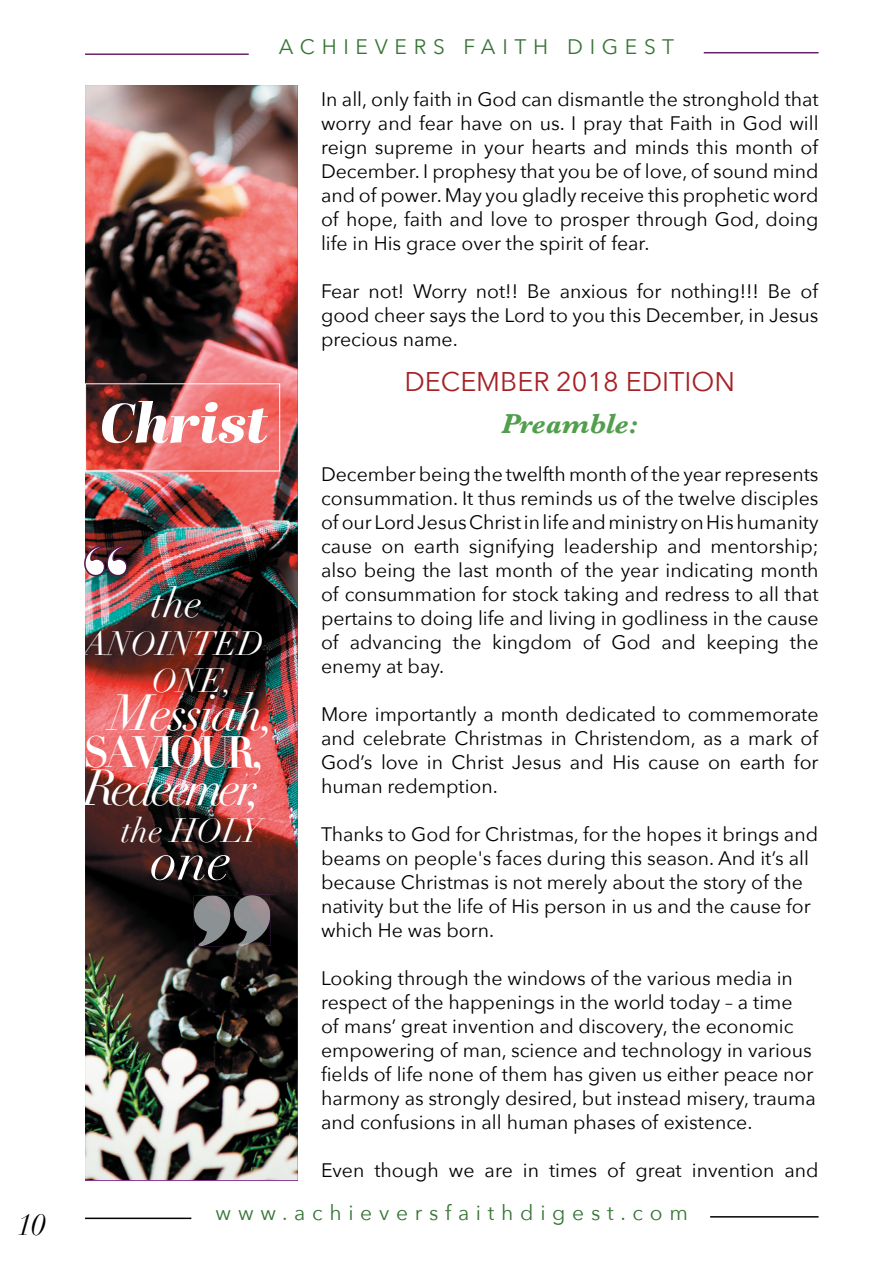
<style>
.page{position:relative;width:893px;height:1263px;background:#fff}
.page>*{position:absolute;margin:0;border:0;box-sizing:border-box;transform-origin:0 0}
.t1{font:97.5px "Elephant";color:#fff}
.t2{font:italic 55.5px "Abril Fatface";color:#fff}
.t3{font:italic 55.5px "Didot";color:#fff}
.t4{font:italic 49.5px "Didot";letter-spacing:-.08em;color:#fff}
.t5{font:italic 49.5px "Didot";letter-spacing:-.04em;color:#fff}
.t6{font:700 42.9px "Didot";letter-spacing:-.08em;color:#fff;scale:.91 1}
.t7{font:italic 40.5px "Didot";color:#fff}
.t8{font:italic 33px/37.5px "Didot";color:#fff}
.t9{font:italic 30px "Didot";color:#000}
.t10{font:italic 700 28.5px "Baskerville";color:#519f4d}
.t11{font:27px "Avenir Next";color:#a52126}
.t12{font:21px "Avenir Next";letter-spacing:.32em;color:#377536}
.t13{font:19.5px/24px "Avenir Next";color:#000;text-align:justify}
</style>
<div class="page">
<img style="left:85px;top:85px;width:213px;height:1095px">
<hr style="left:85px;top:53px;width:164px;height:2px;background:#672267">
<hr style="left:704px;top:52px;width:115px;height:1px;background:#672267">
<hr style="left:85px;top:1217px;width:106px;height:2px;background:#000">
<hr style="left:710px;top:1216px;width:109px;height:1px;background:#000">
<svg style="left:84px;top:544px;width:44px;height:33px"></svg>
<div style="left:85px;top:383px;width:195px;height:88px;border:1px solid #fff"></div>
<img style="left:193px;top:894px;width:78px;height:53px">
<h3 class="t9" style="left:17px;top:1206px;width:30px">10</h3>
<p class="t12" style="left:279px;top:29px;width:397px">ACHIEVERS FAITH DIGEST</p>
<h2 class="t2" style="left:100px;top:383px;width:169px">Christ</h2>
<h1 class="t1" style="left:84px;top:521px;width:46px">“</h1>
<h3 class="t7" style="left:151px;top:578px;width:52px">the</h3>
<h3 class="t8" style="left:152px;top:625px;width:114px;text-indent:-68px">ANOINTED<br>ONE,</h3>
<h3 class="t5" style="left:110px;top:682px;width:166px">Messiah,</h3>
<h3 class="t6" style="left:84px;top:725px;width:198px">SAVIOUR,</h3>
<h3 class="t4" style="left:84px;top:757px;width:179px">Redeemer,</h3>
<h3 class="t8" style="left:121px;top:812px;width:142px">the HOLY</h3>
<h2 class="t3" style="left:151px;top:826px;width:82px">one</h2>
<p class="t13" style="left:321px;top:86px;width:499px">In all, only faith in God can dismantle the stronghold that worry and fear have on us. I pray that Faith in God will reign supreme in your hearts and minds this month of December. I prophesy that you be of love, of sound mind and of power. May you gladly receive this prophetic word of hope, faith and love to prosper through God, doing life in His grace over the spirit of fear.</p>
<p class="t13" style="left:321px;top:278px;width:499px">Fear not! Worry not!! Be anxious for nothing!!! Be of good cheer says the Lord to you this December, in Jesus precious name.</p>
<h3 class="t11" style="left:404px;top:358px;width:332px">DECEMBER 2018 EDITION</h3>
<h3 class="t10" style="left:501px;top:404px;width:138px">Preamble:</h3>
<p class="t13" style="left:321px;top:461px;width:499px">December being the twelfth month of the year represents consummation. It thus reminds us of the twelve disciples of our Lord Jesus Christ in life and ministry on His humanity cause on earth signifying leadership and mentorship; also being the last month of the year indicating month of consummation for stock taking and redress to all that pertains to doing life and living in godliness in the cause of advancing the kingdom of God and keeping the enemy at bay.</p>
<p class="t13" style="left:321px;top:701px;width:499px">More importantly a month dedicated to commemorate and celebrate Christmas in Christendom, as a mark of God’s love in Christ Jesus and His cause on earth for human redemption.</p>
<p class="t13" style="left:321px;top:821px;width:499px;text-align:left">Thanks to God for Christmas, for the hopes it brings and beams on people's faces during this season. And it’s all because Christmas is not merely about the story of the nativity but the life of His person in us and the cause for which He was born.</p>
<p class="t13" style="left:321px;top:965px;width:496px;text-align:left">Looking through the windows of the various media in respect of the happenings in the world today – a time<br>of mans’ great invention and discovery, the economic empowering of man, science and technology in various fields of life none of them has given us either peace nor harmony as strongly desired, but instead misery, trauma and confusions in all human phases of existence.</p>
<p class="t13" style="left:321px;top:1157px;width:499px">Even though we are in times of great invention and</p>
<p class="t12" style="left:216px;top:1195px;width:474px">www.achieversfaithdigest.com</p>
</div>
